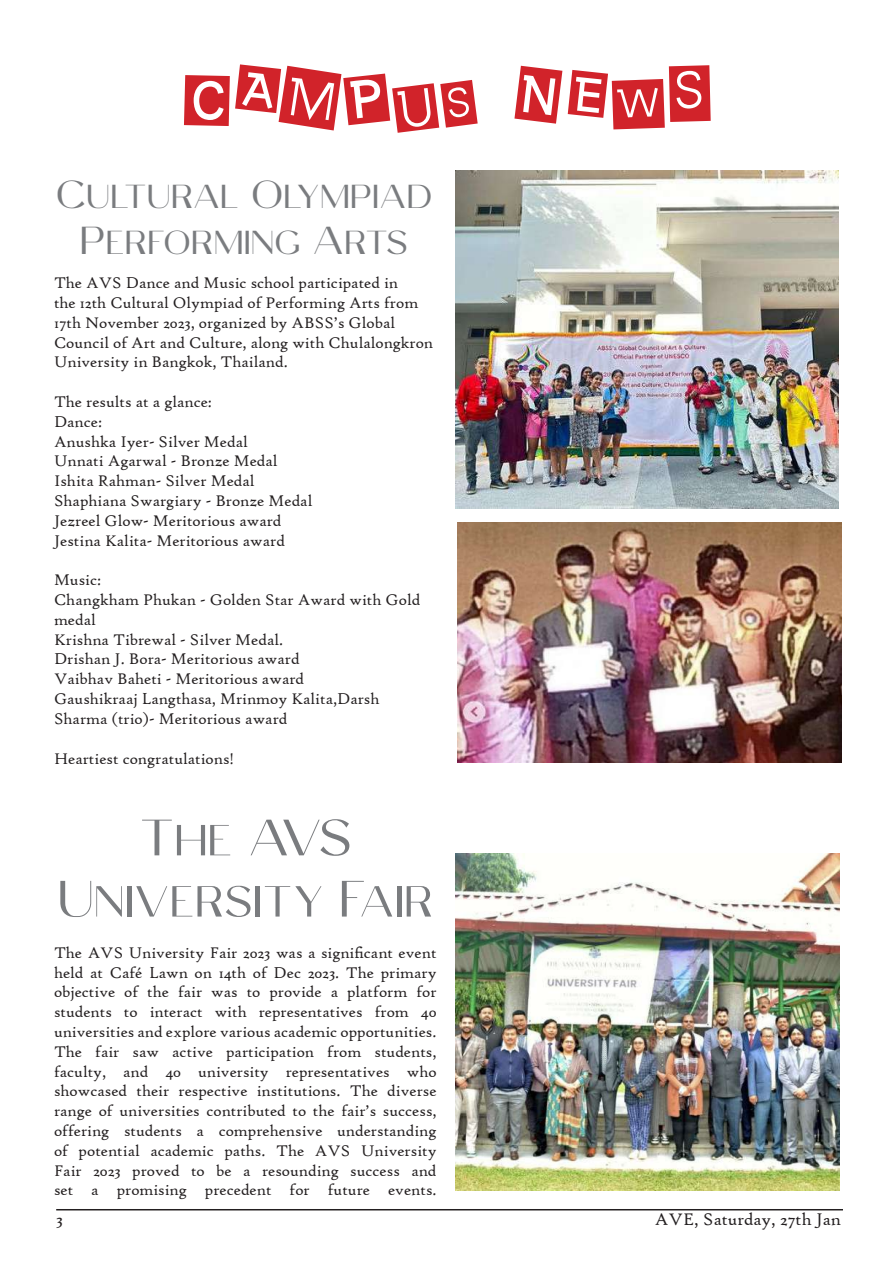
<style>
.page{position:relative;width:893px;height:1263px;background:#fff}
.page>*{position:absolute;margin:0;border:0;box-sizing:border-box;transform-origin:0 0}
.t1{font:79.5px "Earwig Factory";color:#d1232a}
.t2{font:51px/61.2px "Celine Peach Free Sans";color:#7a7c7f;text-align:center}
.t3{font:39px/46.8px "Celine Peach Free Sans";color:#7a7c7f;text-align:center}
.t4{font:18px "High Tower Text";color:#231f20}
.t5{font:16.5px/19.8px "High Tower Text";color:#231f20}
</style>
<div class="page">
<hr style="left:56px;top:1209px;width:787px;height:1px;background:#231f20">
<img style="left:455px;top:170px;width:384px;height:339px">
<img style="left:456px;top:853px;width:383px;height:337px">
<img style="left:458px;top:522px;width:383px;height:241px">
<h1 class="t1" style="left:180px;top:44px;width:535px">CAMPUS NEWS</h1>
<h3 class="t3" style="left:56px;top:171px;width:379px">Cultural Olympiad<br>Performing Arts</h3>
<p class="t5" style="left:54px;top:273px;width:381px">The AVS Dance and Music school participated in<br>the 12th Cultural Olympiad of Performing Arts from 17th November 2023, organized by ABSS’s Global Council of Art and Culture, along with Chulalongkron University in Bangkok, Thailand.</p>
<p class="t5" style="left:54px;top:392px;width:260px">The results at a glance:<br>Dance:<br>Anushka Iyer- Silver Medal<br>Unnati Agarwal - Bronze Medal<br>Ishita Rahman- Silver Medal<br>Shaphiana Swargiary - Bronze Medal<br>Jezreel Glow- Meritorious award<br>Jestina Kalita- Meritorious award</p>
<p class="t5" style="left:54px;top:570px;width:368px">Music:<br>Changkham Phukan - Golden Star Award with Gold medal<br>Krishna Tibrewal - Silver Medal.<br>Drishan J. Bora- Meritorious award<br>Vaibhav Baheti - Meritorious award<br>Gaushikraaj Langthasa, Mrinmoy Kalita,Darsh<br>Sharma (trio)- Meritorious award</p>
<p class="t5" style="left:54px;top:748px;width:181px">Heartiest congratulations!</p>
<h2 class="t2" style="left:58px;top:807px;width:377px">The AVS<br>University Fair</h2>
<p class="t5" style="left:54px;top:943px;width:384px;text-align:justify">The AVS University Fair 2023 was a significant event held at Café Lawn on 14th of Dec 2023. The primary objective of the fair was to provide a platform for students to interact with representatives from 40 universities and explore various academic opportunities.<br>The fair saw active participation from students, faculty, and 40 university representatives who showcased their respective institutions. The diverse range of universities contributed to the fair’s success, offering students a comprehensive understanding of potential academic paths. The AVS University Fair 2023 proved to be a resounding success and set a promising precedent for future events.</p>
<p class="t4" style="left:56px;top:1209px;width:8px">3</p>
<p class="t4" style="left:655px;top:1209px;width:188px">AVE, Saturday, 27th Jan</p>
</div>
